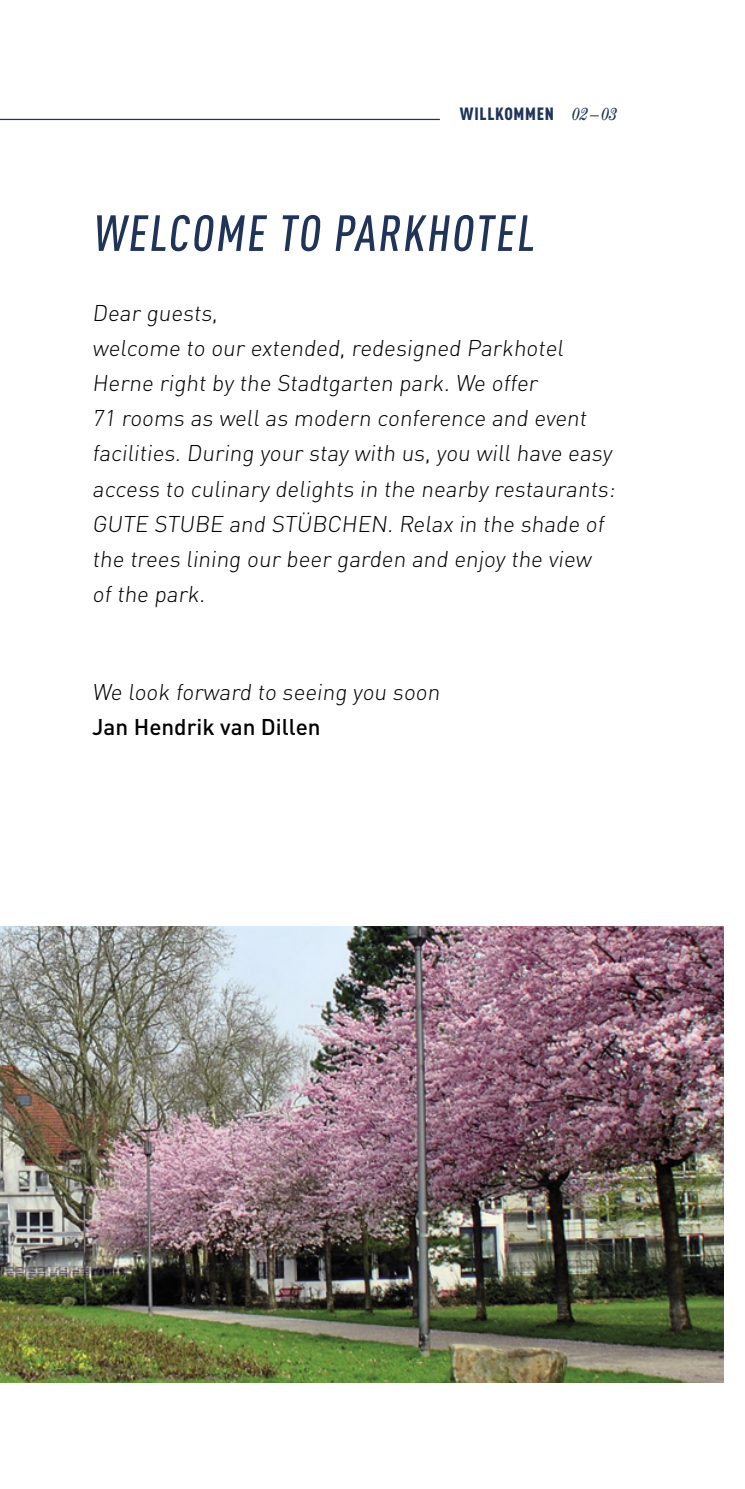
<style>
.page{position:relative;width:745px;height:1489px;background:#fff}
.page>*{position:absolute;margin:0;border:0;box-sizing:border-box;transform-origin:0 0}
.t1{font:500 condensed 50px "DIN Pro";color:#20345a}
.t2{font:300 22.5px/35px "DIN Pro";color:#000}
.t3{font:500 22.5px "DIN Pro";color:#000}
.t4{font:900 condensed 17.5px "DIN Pro";letter-spacing:.04em;color:#20345a}
.s1{font-family:"Century";font-weight:400;font-style:italic}
</style>
<div class="page">
<img style="left:0;top:926px;width:723px;height:456px">
<hr style="left:0;top:119px;width:439px;height:1px;background:#20345a">
<p class="t4" style="left:459px;top:100px;width:159px">WILLKOMMEN <span class="s1">02 –03</span></p>
<h1 class="t1" style="left:92px;top:196px;width:450px">WELCOME TO PARKHOTEL</h1>
<p class="t2" style="left:92px;top:294px;width:527px">Dear guests,<br>welcome to our extended, redesigned Parkhotel Herne right by the Stadtgarten park. We offer<br>71 rooms as well as modern conference and event facilities. During your stay with us, you will have easy access to culinary delights in the nearby restaurants:<br>GUTE STUBE and STÜBCHEN. Relax in the shade of the trees lining our beer garden and enjoy the view of the park.</p>
<p class="t2" style="left:92px;top:672px;width:352px">We look forward to seeing you soon</p>
<p class="t3" style="left:92px;top:708px;width:230px">Jan Hendrik van Dillen</p>
</div>
